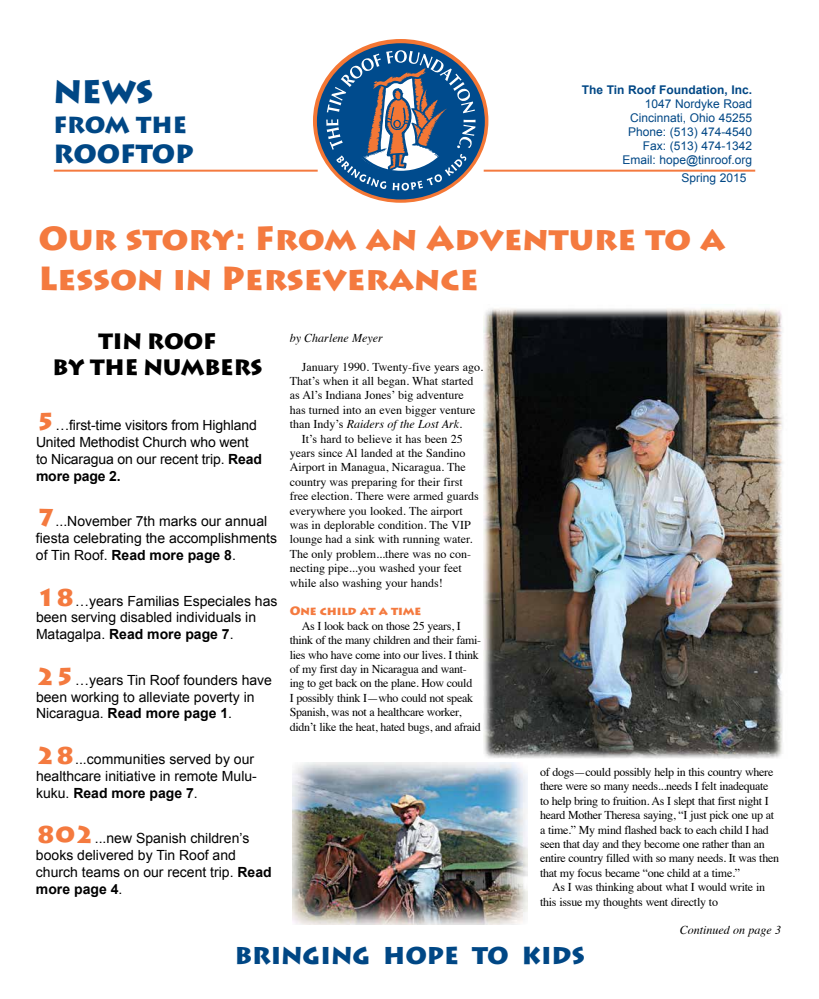
<style>
.page{position:relative;width:819px;height:999px;background:#fff}
.page>*{position:absolute;margin:0;border:0;box-sizing:border-box;transform-origin:0 0}
.t1{font:900 33px/40px "Lithos Pro";color:#f47a3f}
.t2{font:900 32px "Lithos Pro";color:#004785}
.t3{font:900 26px "Lithos Pro";color:#004785}
.t4{font:900 24px "Lithos Pro";color:#004785}
.t5{font:900 23px "Lithos Pro";color:#004785}
.t6{font:900 22px/26.4px "Lithos Pro";letter-spacing:-.01em;color:#000;text-align:center}
.t7{font:14px/16.8px "Arial";color:#000}
.t8{font:12px/14.4px "Times";letter-spacing:-.025em;color:#000}
.t9{font:12px "Times";color:#000}
.t10{font:12px/14px "Arial";color:#004785;text-align:right}
.t11{font:italic 12px "Times";color:#000}
.t12{font:700 12px "Arial";color:#004785}
.t13{font:900 12px "Lithos Pro";letter-spacing:-.01em;color:#f47a3f}
.s1{font-family:"Lithos Pro";font-weight:900;font-size:24px;color:#f47a3f}
.s2{font-weight:700}
.s3{font-style:normal}
</style>
<div class="page">
<div style="left:313px;top:39px;width:175px;height:164px;border:8px solid #f47735;border-radius:50%"></div>
<div style="left:317px;top:43px;width:168px;height:156px;background:#004b8d;border-radius:50%"></div>
<svg style="left:326px;top:50px;width:150px;height:141px"></svg>
<hr style="left:54px;top:170px;width:264px;height:2px;background:#f47a3f">
<hr style="left:484px;top:170px;width:271px;height:2px;background:#f47a3f">
<img style="left:293px;top:763px;width:235px;height:162px">
<img style="left:483px;top:308px;width:300px;height:451px">
<h2 class="t2" style="left:53px;top:72px;width:102px">NEWS</h2>
<h3 class="t5" style="left:53px;top:111px;width:135px">FROM THE</h3>
<h3 class="t3" style="left:53px;top:138px;width:142px">ROOFTOP</h3>
<p class="t12" style="left:582px;top:82px;width:172px">The Tin Roof Foundation, Inc.</p>
<p class="t10" style="left:622px;top:97px;width:131px">1047 Nordyke Road<br>Cincinnati, Ohio 45255<br>Phone: (513) 474-4540<br>Fax: (513) 474-1342<br>Email: hope@tinroof.org</p>
<p class="t10" style="left:682px;top:171px;width:67px">Spring 2015</p>
<h1 class="t1" style="left:38px;top:219px;width:689px">Our story: From an Adventure to a<br>Lesson in Perseverance</h1>
<h3 class="t6" style="left:52px;top:329px;width:212px">TIN ROOF<br>BY THE NUMBERS</h3>
<p class="t7" style="left:36px;top:417px;width:228px"><span class="s1">5</span>…first-time visitors from Highland<br>United Methodist Church who went to Nicaragua on our recent trip. <span class="s2">Read more page 2.</span></p>
<p class="t7" style="left:36px;top:513px;width:243px"><span class="s1">7</span>...November 7th marks our annual fiesta celebrating the accomplishments of Tin Roof. <span class="s2">Read more page 8</span>.</p>
<p class="t7" style="left:36px;top:592px;width:243px"><span class="s1">18</span>…years Familias Especiales has been serving disabled individuals in<br>Matagalpa. <span class="s2">Read more page 7</span>.</p>
<p class="t7" style="left:36px;top:672px;width:238px"><span class="s1">25</span>…years Tin Roof founders have been working to alleviate poverty in<br>Nicaragua. <span class="s2">Read more page 1</span>.</p>
<p class="t7" style="left:36px;top:751px;width:222px"><span class="s1">28</span>...communities served by our healthcare initiative in remote Mulu&shy;kuku. <span class="s2">Read more page 7</span>.</p>
<p class="t7" style="left:36px;top:830px;width:237px"><span class="s1">802</span>...new Spanish children’s books delivered by Tin Roof and church teams on our recent trip. <span class="s2">Read more page 4</span>.</p>
<p class="t11" style="left:290px;top:327px;width:95px">by Charlene Meyer</p>
<p class="t9" style="left:302px;top:355px;width:183px">January 1990. Twenty-five years ago.</p>
<p class="t9" style="left:290px;top:370px;width:185px">That’s when it all began. What started</p>
<p class="t9" style="left:290px;top:384px;width:176px">as Al’s Indiana Jones’ big adventure</p>
<p class="t9" style="left:290px;top:399px;width:187px">has turned into an even bigger venture</p>
<p class="t11" style="left:290px;top:414px;width:174px"><span class="s3">than Indy’s</span> Raiders of the Lost Ark<span class="s3">.</span></p>
<p class="t9" style="left:302px;top:427px;width:163px">It’s hard to believe it has been 25</p>
<p class="t9" style="left:290px;top:442px;width:177px">years since Al landed at the Sandino</p>
<p class="t9" style="left:290px;top:456px;width:178px">Airport in Managua, Nicaragua. The</p>
<p class="t9" style="left:290px;top:471px;width:175px">country was preparing for their first</p>
<p class="t9" style="left:290px;top:485px;width:191px">free election. There were armed guards</p>
<p class="t9" style="left:290px;top:499px;width:175px">everywhere you looked. The airport</p>
<p class="t9" style="left:290px;top:514px;width:183px">was in deplorable condition. The VIP</p>
<p class="t9" style="left:290px;top:528px;width:184px">lounge had a sink with running water.</p>
<p class="t9" style="left:290px;top:543px;width:183px">The only problem...there was no con-</p>
<p class="t9" style="left:290px;top:557px;width:174px">necting pipe...you washed your feet</p>
<p class="t9" style="left:290px;top:571px;width:155px">while also washing your hands!</p>
<p class="t13" style="left:290px;top:604px;width:133px">One child at a time</p>
<p class="t8" style="left:290px;top:618px;width:193px;text-indent:12px">As I look back on those 25 years, I think of the many children and their fami&shy;lies who have come into our lives. I think of my first day in Nicaragua and want&shy;ing to get back on the plane. How could<br>I possibly think I—who could not speak Spanish, was not a healthcare worker, didn’t like the heat, hated bugs, and afraid</p>
<p class="t8" style="left:540px;top:764px;width:241px">of dogs—could possibly help in this country where there were so many needs...needs I felt inadequate to help bring to fruition. As I slept that first night I heard Mother Theresa saying, “I just pick one up at a time.” My mind flashed back to each child I had seen that day and they become one rather than an entire country filled with so many needs. It was then that my focus became “one child at a time.”</p>
<p class="t8" style="left:540px;top:879px;width:227px;text-indent:12px">As I was thinking about what I would write in this issue my thoughts went directly to</p>
<p class="t11" style="left:680px;top:920px;width:103px">Continued on page 3</p>
<h3 class="t4" style="left:235px;top:941px;width:352px">BRINGING HOPE TO KIDS</h3>
</div>
